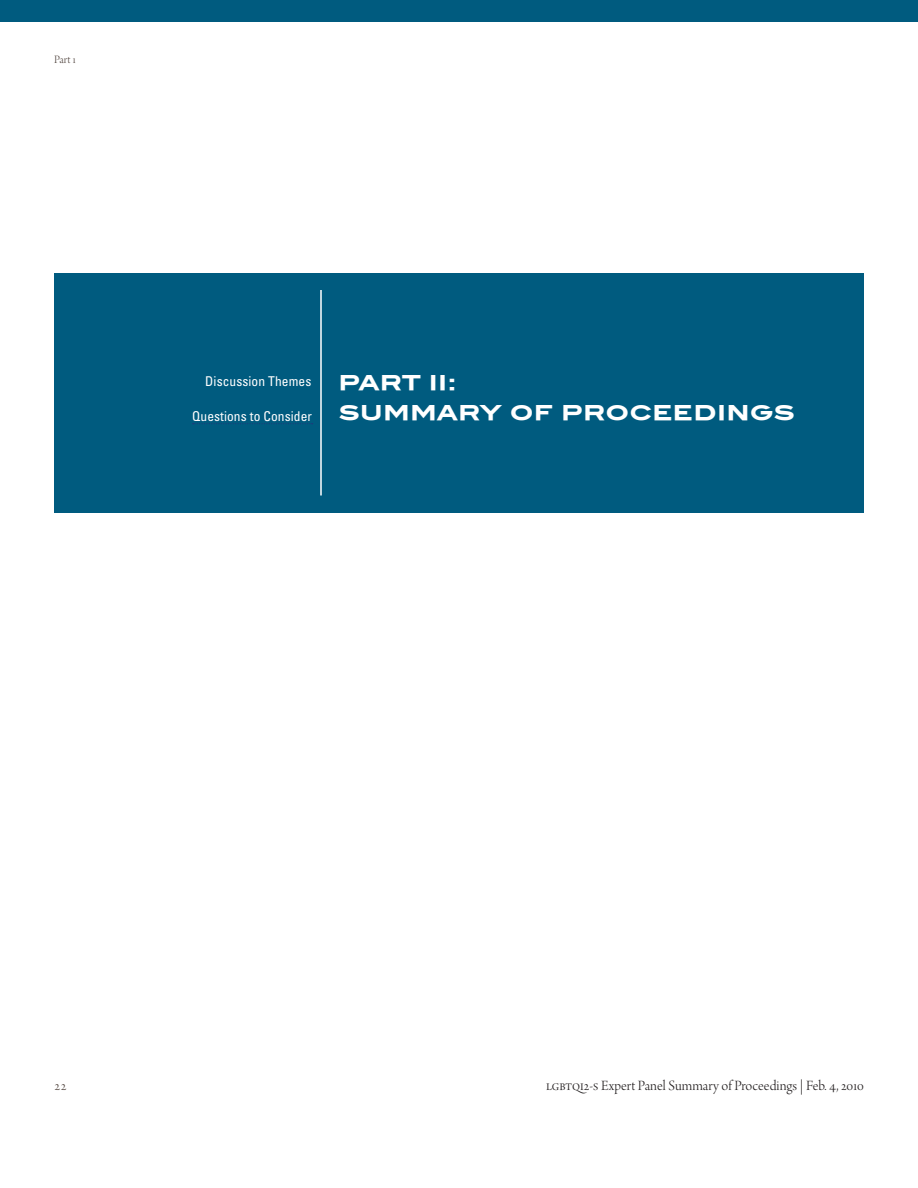
<style>
.page{position:relative;width:918px;height:1188px;background:#fff}
.page>*{position:absolute;margin:0;border:0;box-sizing:border-box;transform-origin:0 0}
.H__Blair_16_20_10{font:24px/30px "Blair ITCTT Bold";letter-spacing:.01em;color:#fff}
.t1{font:15px "Arno Pro Light Display";letter-spacing:.005em;color:#231f20}
.t2{font:15px "Arno Pro Light Display";color:#534741}
.H4_Right__Univers_57{font:condensed 13.5px "Univers LT Std";letter-spacing:.005em;color:#fff}
.t3{font:12px "Arno Pro Light Display";color:#534741}
</style>
<div class="page">
<div style="left:0;top:0;width:918px;height:22px;background:#005b7f"></div>
<div style="left:54px;top:273px;width:810px;height:240px;background:#005b7f"></div>
<hr style="left:320px;top:290px;width:2px;height:205px;background:#fff">
<svg style="left:193px;top:423px;width:120px;height:1px"></svg>
<p class="t3" style="left:54px;top:53px;width:23px">Part 1</p>
<h4 class="H4_Right__Univers_57" style="left:205px;top:373px;width:108px">Discussion Themes</h4>
<h4 class="H4_Right__Univers_57" style="left:192px;top:407px;width:121px">Questions to Consider</h4>
<p class="H__Blair_16_20_10" style="left:339px;top:366px;width:458px">PART II:<br>SUMMARY OF PROCEEDINGS</p>
<p class="t2" style="left:54px;top:1078px;width:14px">22</p>
<p class="t1" style="left:546px;top:1078px;width:319px">Lgbtqi2-S Expert Panel Summary of Proceedings | Feb. 4, 2010</p>
</div>
